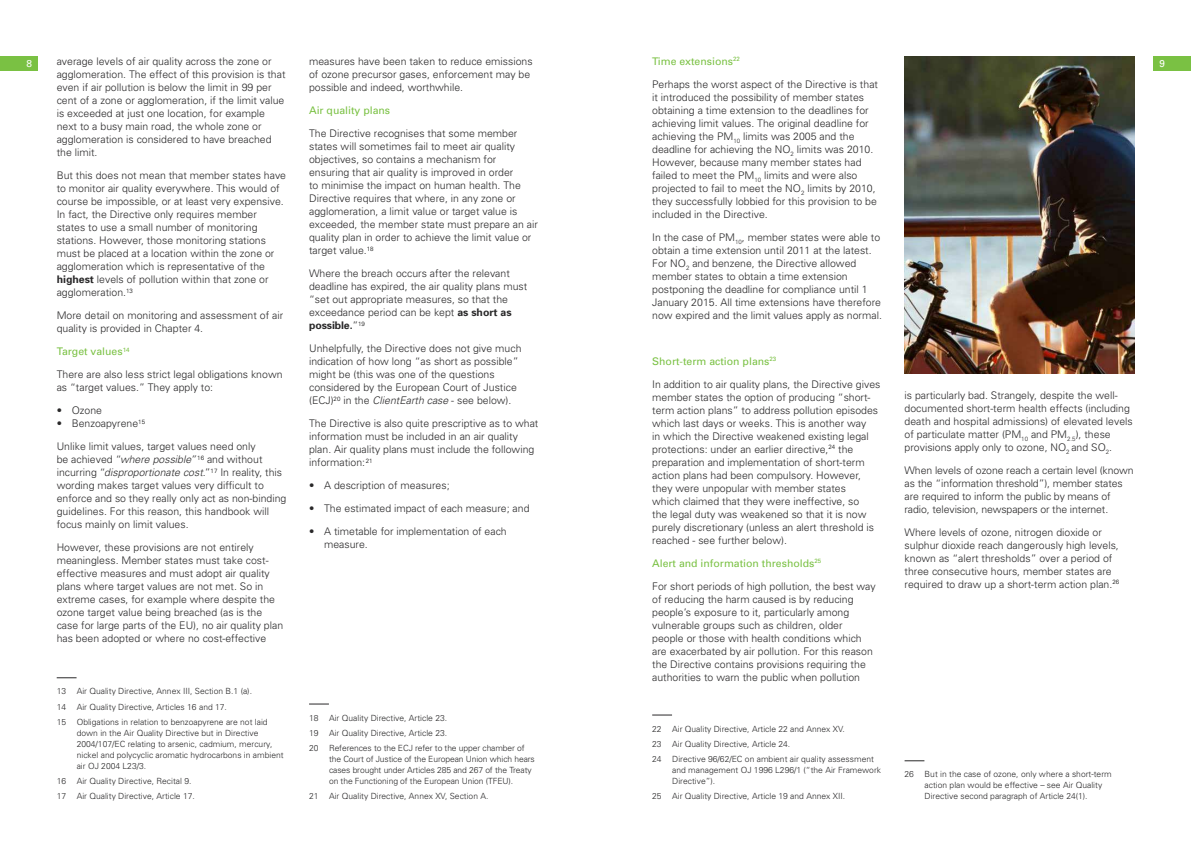
<style>
.page{position:relative;width:1191px;height:842px;background:#fff}
.page>*{position:absolute;margin:0;border:0;box-sizing:border-box;transform-origin:0 0}
.t1{font:300 10.5px/13px "Univers";color:#292829}
.t2{font:10.5px "Univers";color:#7ac143}
.t3{font:10px "Univers";color:#fff}
.t4{font:300 8.5px/11px "Univers";color:#292829}
.s1{font-weight:400;color:#7ac143}
.s2{font-weight:700}
.s3{font-style:italic}
</style>
<div class="page">
<div style="left:1153px;top:57px;width:38px;height:14px;background:#7ac143"></div>
<div style="left:0;top:57px;width:38px;height:14px;background:#7ac143"></div>
<svg style="left:57px;top:678px;width:20px;height:1px"></svg>
<svg style="left:309px;top:704px;width:20px;height:1px"></svg>
<svg style="left:652px;top:715px;width:20px;height:1px"></svg>
<svg style="left:904px;top:761px;width:20px;height:1px"></svg>
<img style="left:904px;top:57px;width:230px;height:316px">
<p class="t1" style="left:652px;top:49px;width:227px;line-height:23px"><span class="s1">Time extensions</span><sup>22<br></sup>Perhaps the worst aspect of the Directive is that</p>
<p class="t1" style="left:652px;top:90px;width:226px">it introduced the possibility of member states obtaining a time extension to the deadlines for achieving limit values. The original deadline for achieving the PM<sub>10</sub> limits was 2005 and the deadline for achieving the NO<sub>2</sub> limits was 2010.<br>However, because many member states had failed to meet the PM<sub>10</sub> limits and were also projected to fail to meet the NO<sub>2</sub> limits by 2010, they successfully lobbied for this provision to be included in the Directive.</p>
<p class="t1" style="left:652px;top:230px;width:231px">In the case of PM<sub>10</sub>, member states were able to obtain a time extension until 2011 at the latest.<br>For NO<sub>2</sub> and benzene, the Directive allowed member states to obtain a time extension postponing the deadline for compliance until 1<br>January 2015. All time extensions have therefore now expired and the limit values apply as normal.</p>
<p class="t1" style="left:652px;top:349px;width:230px;line-height:23px"><span class="s1">Short-term action plans</span><sup>23<br></sup>In addition to air quality plans, the Directive gives</p>
<p class="t1" style="left:652px;top:390px;width:227px">member states the option of producing “short&shy;term action plans” to address pollution episodes which last days or weeks. This is another way<br>in which the Directive weakened existing legal protections: under an earlier directive,<sup>24</sup> the preparation and implementation of short-term action plans had been compulsory. However, they were unpopular with member states<br>which claimed that they were ineffective, so<br>the legal duty was weakened so that it is now purely discretionary (unless an alert threshold is reached - see further below).</p>
<p class="t1" style="left:652px;top:551px;width:225px;line-height:23px"><span class="s1">Alert and information thresholds</span><sup>25<br></sup>For short periods of high pollution, the best way</p>
<p class="t1" style="left:652px;top:592px;width:222px">of reducing the harm caused is by reducing people’s exposure to it, particularly among vulnerable groups such as children, older people or those with health conditions which are exacerbated by air pollution. For this reason the Directive contains provisions requiring the authorities to warn the public when pollution</p>
<p class="t3" style="left:26px;top:58px;width:7px">8</p>
<p class="t1" style="left:57px;top:55px;width:216px">average levels of air quality across the zone or</p>
<p class="t3" style="left:1159px;top:58px;width:7px">9</p>
<p class="t1" style="left:57px;top:68px;width:230px">agglomeration. The effect of this provision is that even if air pollution is below the limit in 99 per cent of a zone or agglomeration, if the limit value is exceeded at just one location, for example next to a busy main road, the whole zone or agglomeration is considered to have breached the limit.</p>
<p class="t1" style="left:57px;top:169px;width:231px">But this does not mean that member states have to monitor air quality everywhere. This would of course be impossible, or at least very expensive.<br>In fact, the Directive only requires member states to use a small number of monitoring stations. However, those monitoring stations must be placed at a location within the zone or agglomeration which is representative of the <span class="s2">highest</span> levels of pollution within that zone or agglomeration.<sup>13</sup></p>
<p class="t1" style="left:57px;top:309px;width:228px">More detail on monitoring and assessment of air quality is provided in Chapter 4.</p>
<p class="t1" style="left:57px;top:340px;width:227px;line-height:23px"><span class="s1">Target values</span><sup>14<br></sup>There are also less strict legal obligations known</p>
<p class="t1" style="left:57px;top:381px;width:158px">as “target values.” They apply to:</p>
<p class="t1" style="left:57px;top:404px;width:47px">• Ozone</p>
<p class="t1" style="left:57px;top:412px;width:200px;line-height:23px">• Benzoapyrene<sup>15<br></sup>Unlike limit values, target values need only</p>
<p class="t1" style="left:57px;top:453px;width:231px">be achieved “<span class="s3">where possible”</span> <sup>16</sup> and without incurring “<span class="s3">disproportionate cost</span>.”<sup>17</sup> In reality, this wording makes target values very difficult to enforce and so they really only act as non-binding guidelines. For this reason, this handbook will focus mainly on limit values.</p>
<p class="t1" style="left:57px;top:541px;width:228px">However, these provisions are not entirely meaningless. Member states must take cost&shy;effective measures and must adopt air quality plans where target values are not met. So in extreme cases, for example where despite the ozone target value being breached (as is the case for large parts of the EU), no air quality plan has been adopted or where no cost-effective</p>
<p class="t1" style="left:309px;top:55px;width:225px">measures have been taken to reduce emissions of ozone precursor gases, enforcement may be possible and indeed, worthwhile.</p>
<p class="t2" style="left:309px;top:104px;width:83px">Air quality plans</p>
<p class="t1" style="left:309px;top:127px;width:230px">The Directive recognises that some member states will sometimes fail to meet air quality objectives, so contains a mechanism for ensuring that air quality is improved in order<br>to minimise the impact on human health. The Directive requires that where, in any zone or agglomeration, a limit value or target value is exceeded, the member state must prepare an air quality plan in order to achieve the limit value or target value.<sup>18</sup></p>
<p class="t1" style="left:309px;top:267px;width:220px">Where the breach occurs after the relevant deadline has expired, the air quality plans must “set out appropriate measures, so that the exceedance period can be kept <span class="s2">as short as possible.</span>”<sup>19</sup></p>
<p class="t1" style="left:309px;top:342px;width:214px">Unhelpfully, the Directive does not give much indication of how long “as short as possible” might be (this was one of the questions considered by the European Court of Justice (ECJ)<sup>20</sup> in the <span class="s3">ClientEarth case</span> - see below).</p>
<p class="t1" style="left:309px;top:417px;width:231px">The Directive is also quite prescriptive as to what information must be included in an air quality plan. Air quality plans must include the following information:<sup>21</sup></p>
<p class="t1" style="left:309px;top:479px;width:142px">• A description of measures;</p>
<p class="t1" style="left:309px;top:502px;width:222px">• The estimated impact of each measure; and</p>
<p class="t1" style="left:324px;top:525px;width:184px;text-indent:-15px">• A timetable for implementation of each measure.</p>
<p class="t1" style="left:904px;top:389px;width:230px">is particularly bad. Strangely, despite the well&shy;documented short-term health effects (including death and hospital admissions) of elevated levels of particulate matter (PM<sub>10</sub> and PM<sub>2.5</sub>), these provisions apply only to ozone, NO<sub>2</sub> and SO<sub>2</sub>.</p>
<p class="t1" style="left:904px;top:464px;width:230px">When levels of ozone reach a certain level (known as the “information threshold”), member states are required to inform the public by means of radio, television, newspapers or the internet.</p>
<p class="t1" style="left:904px;top:526px;width:216px">Where levels of ozone, nitrogen dioxide or sulphur dioxide reach dangerously high levels, known as “alert thresholds” over a period of three consecutive hours, member states are required to draw up a short-term action plan.<sup>26</sup></p>
<p class="t4" style="left:57px;top:684px;width:212px;line-height:15.2px">13 Air Quality Directive, Annex III, Section B.1 (a).<br>14 Air Quality Directive, Articles 16 and 17.<br>15 Obligations in relation to benzoapyrene are not laid</p>
<p class="t4" style="left:77px;top:727px;width:208px">down in the Air Quality Directive but in Directive 2004/107/EC relating to arsenic, cadmium, mercury, nickel and polycyclic aromatic hydrocarbons in ambient air OJ 2004 L23/3.</p>
<p class="t4" style="left:57px;top:774px;width:140px;line-height:15.2px">16 Air Quality Directive, Recital 9.<br>17 Air Quality Directive, Article 17.</p>
<p class="t4" style="left:309px;top:710px;width:217px;line-height:15.2px">18 Air Quality Directive, Article 23.<br>19 Air Quality Directive, Article 23.<br>20 References to the ECJ refer to the upper chamber of</p>
<p class="t4" style="left:329px;top:754px;width:207px">the Court of Justice of the European Union which hears cases brought under Articles 285 and 267 of the Treaty on the Functioning of the European Union (TFEU).</p>
<p class="t4" style="left:309px;top:791px;width:181px">21 Air Quality Directive, Annex XV, Section A.</p>
<p class="t4" style="left:652px;top:721px;width:223px;line-height:15.2px">22 Air Quality Directive, Article 22 and Annex XV.<br>23 Air Quality Directive, Article 24.<br>24 Directive 96/62/EC on ambient air quality assessment</p>
<p class="t4" style="left:672px;top:765px;width:210px">and management OJ 1996 L296/1 (“the Air Framework<br>Directive”).</p>
<p class="t4" style="left:652px;top:791px;width:194px">25 Air Quality Directive, Article 19 and Annex XII.</p>
<p class="t4" style="left:924px;top:769px;width:189px;text-indent:-20px">26 But in the case of ozone, only where a short-term action plan would be effective – see Air Quality<br>Directive second paragraph of Article 24(1).</p>
</div>
